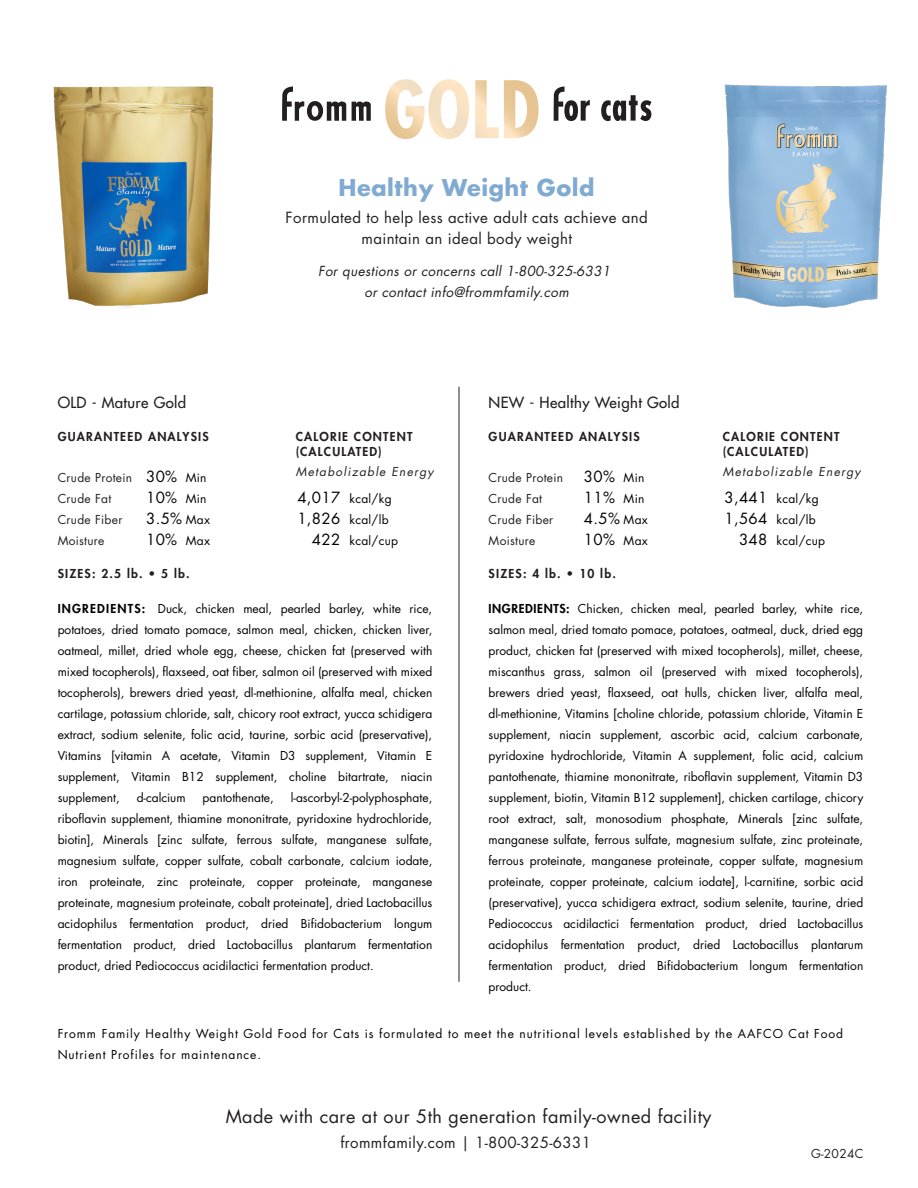
<style>
.page{position:relative;width:918px;height:1188px;background:#fff}
.page>*{position:absolute;margin:0;border:0;box-sizing:border-box;transform-origin:0 0}
.t1{font:700 22.5px "Futura";letter-spacing:.025em;color:#80aad1}
.t2{font:18px "Futura";letter-spacing:.025em;color:#231f20}
.t3{font:15px/21px "Futura";letter-spacing:.025em;color:#231f20;text-align:center}
.t4{font:15px/21px "Futura";letter-spacing:.025em;color:#000}
.t5{font:15px "Futura";letter-spacing:.025em;color:#231f20}
.t6{font:italic 13.5px/21px "Futura";letter-spacing:.025em;color:#231f20;text-align:center}
.t7{font:12px/21px "Futura";letter-spacing:.025em;color:#000}
.t8{font:12px/21px "Futura";letter-spacing:.075em;color:#000}
.t9{font:800 12px/14.4px "Futura";letter-spacing:.1em;color:#231f20}
.t10{font:12px/21px "Futura";letter-spacing:.025em;color:#231f20}
.t11{font:italic 12px "Futura";letter-spacing:.1em;color:#231f20}
.t12{font:12px "Futura";color:#000}
.s1{font-weight:800}
</style>
<div class="page">
<hr style="left:459px;top:387px;width:1px;height:595px;background:#231f20">
<img style="left:724px;top:84px;width:163px;height:224px">
<img style="left:53px;top:86px;width:161px;height:222px">
<svg style="left:385px;top:79px;width:154px;height:60px"></svg>
<svg style="left:282px;top:86px;width:64px;height:35px"></svg>
<svg style="left:352px;top:101px;width:19px;height:20px"></svg>
<svg style="left:601px;top:95px;width:50px;height:26px"></svg>
<svg style="left:554px;top:86px;width:36px;height:35px"></svg>
<h1 class="t1" style="left:338px;top:173px;width:258px">Healthy Weight Gold</h1>
<p class="t3" style="left:286px;top:207px;width:364px">Formulated to help less active adult cats achieve and maintain an ideal body weight</p>
<p class="t5" style="left:58px;top:393px;width:130px">OLD - Mature Gold</p>
<p class="t9" style="left:58px;top:430px;width:153px">GUARANTEED ANALYSIS</p>
<p class="t10" style="left:58px;top:467px;width:76px">Crude Protein<br>Crude Fat<br>Crude Fiber<br>Moisture</p>
<p class="t4" style="left:146px;top:466px;width:38px">30%<br>10%<br>3.5%<br>10%</p>
<p class="t7" style="left:186px;top:467px;width:26px">Min<br>Min<br>Max<br>Max</p>
<p class="t6" style="left:318px;top:260px;width:294px">For questions or concerns call 1-800-325-6331 or contact info@frommfamily.com</p>
<p class="t9" style="left:296px;top:430px;width:118px">CALORIE CONTENT (CALCULATED)</p>
<p class="t11" style="left:296px;top:464px;width:139px">Metabolizable Energy</p>
<p class="t4" style="left:297px;top:487px;width:45px;text-align:right">4,017<br>1,826<br>422</p>
<p class="t7" style="left:349px;top:488px;width:50px">kcal/kg kcal/lb kcal/cup</p>
<p class="t5" style="left:489px;top:393px;width:193px">NEW - Healthy Weight Gold</p>
<p class="t9" style="left:489px;top:430px;width:153px">GUARANTEED ANALYSIS</p>
<p class="t10" style="left:489px;top:467px;width:76px">Crude Protein<br>Crude Fat<br>Crude Fiber<br>Moisture</p>
<p class="t4" style="left:584px;top:466px;width:38px">30%<br>11%<br>4.5%<br>10%</p>
<p class="t7" style="left:624px;top:467px;width:26px">Min<br>Min<br>Max<br>Max</p>
<p class="t9" style="left:58px;top:566px;width:133px">SIZES: 2.5 lb. • 5 lb.</p>
<p class="t9" style="left:489px;top:566px;width:129px">SIZES: 4 lb. • 10 lb.</p>
<p class="t9" style="left:723px;top:430px;width:118px">CALORIE CONTENT (CALCULATED)</p>
<p class="t11" style="left:723px;top:464px;width:139px">Metabolizable Energy</p>
<p class="t4" style="left:724px;top:487px;width:45px;text-align:right">3,441<br>1,564<br>348</p>
<p class="t7" style="left:776px;top:488px;width:50px">kcal/kg kcal/lb kcal/cup</p>
<p class="t7" style="left:58px;top:598px;width:376px;text-align:justify"><span class="s1">INGREDIENTS:</span> Duck, chicken meal, pearled barley, white rice, potatoes, dried tomato pomace, salmon meal, chicken, chicken liver, oatmeal, millet, dried whole egg, cheese, chicken fat (preserved with mixed tocopherols), flaxseed, oat fiber, salmon oil (preserved with mixed tocopherols), brewers dried yeast, dl-methionine, alfalfa meal, chicken cartilage, potassium chloride, salt, chicory root extract, yucca schidigera extract, sodium selenite, folic acid, taurine, sorbic acid (preservative), Vitamins [vitamin A acetate, Vitamin D3 supplement, Vitamin E supplement, Vitamin B12 supplement, choline bitartrate, niacin supplement,</p>
<p class="t7" style="left:489px;top:598px;width:376px;text-align:justify"><span class="s1">INGREDIENTS:</span> Chicken, chicken meal, pearled barley, white rice, salmon meal, dried tomato pomace, potatoes, oatmeal, duck, dried egg product, chicken fat (preserved with mixed tocopherols), millet, cheese, miscanthus grass, salmon oil (preserved with mixed tocopherols), brewers dried yeast, flaxseed, oat hulls, chicken liver, alfalfa meal, dl-methionine, Vitamins [choline chloride, potassium chloride, Vitamin E supplement, niacin supplement, ascorbic acid, calcium carbonate, pyridoxine hydrochloride, Vitamin A supplement, folic acid, calcium pantothenate, thiamine mononitrate, riboflavin supplement, Vitamin D3 supplement, biotin, Vitamin B12 supplement], chicken cartilage, chicory root extract, salt, monosodium phosphate, Minerals [zinc sulfate, manganese sulfate, ferrous sulfate, magnesium sulfate, zinc proteinate, ferrous proteinate, manganese proteinate, copper sulfate, magnesium proteinate, copper proteinate, calcium iodate], l-carnitine, sorbic acid (preservative), yucca schidigera extract, sodium selenite, taurine, dried Pediococcus acidilactici fermentation product, dried Lactobacillus acidophilus fermentation product, dried Lactobacillus plantarum fermentation product, dried Bifidobacterium longum fermentation product.</p>
<p class="t8" style="left:58px;top:1023px;width:787px">Fromm Family Healthy Weight Gold Food for Cats is formulated to meet the nutritional levels established by the AAFCO Cat Food<br>Nutrient Profiles for maintenance.</p>
<p class="t7" style="left:58px;top:787px;width:376px;text-align:justify;text-indent:233px">l-ascorbyl-2-polyphosphate, riboflavin supplement, thiamine mononitrate, pyridoxine hydrochloride, biotin], Minerals [zinc sulfate, ferrous sulfate, manganese sulfate, magnesium sulfate, copper sulfate, cobalt carbonate, calcium iodate, iron proteinate, zinc proteinate, copper proteinate, manganese proteinate, magnesium proteinate, cobalt proteinate], dried Lactobacillus acidophilus fermentation product, dried Bifidobacterium longum fermentation product, dried Lactobacillus plantarum fermentation product, dried Pediococcus acidilactici fermentation product.</p>
<p class="t12" style="left:137px;top:790px;width:50px">d-calcium</p>
<p class="t12" style="left:203px;top:790px;width:73px">pantothenate,</p>
<h2 class="t2" style="left:226px;top:1105px;width:487px">Made with care at our 5th generation family-owned facility</h2>
<p class="t3" style="left:340px;top:1132px;width:252px">frommfamily.com | 1-800-325-6331</p>
<p class="t10" style="left:811px;top:1143px;width:54px">G-2024C</p>
</div>
